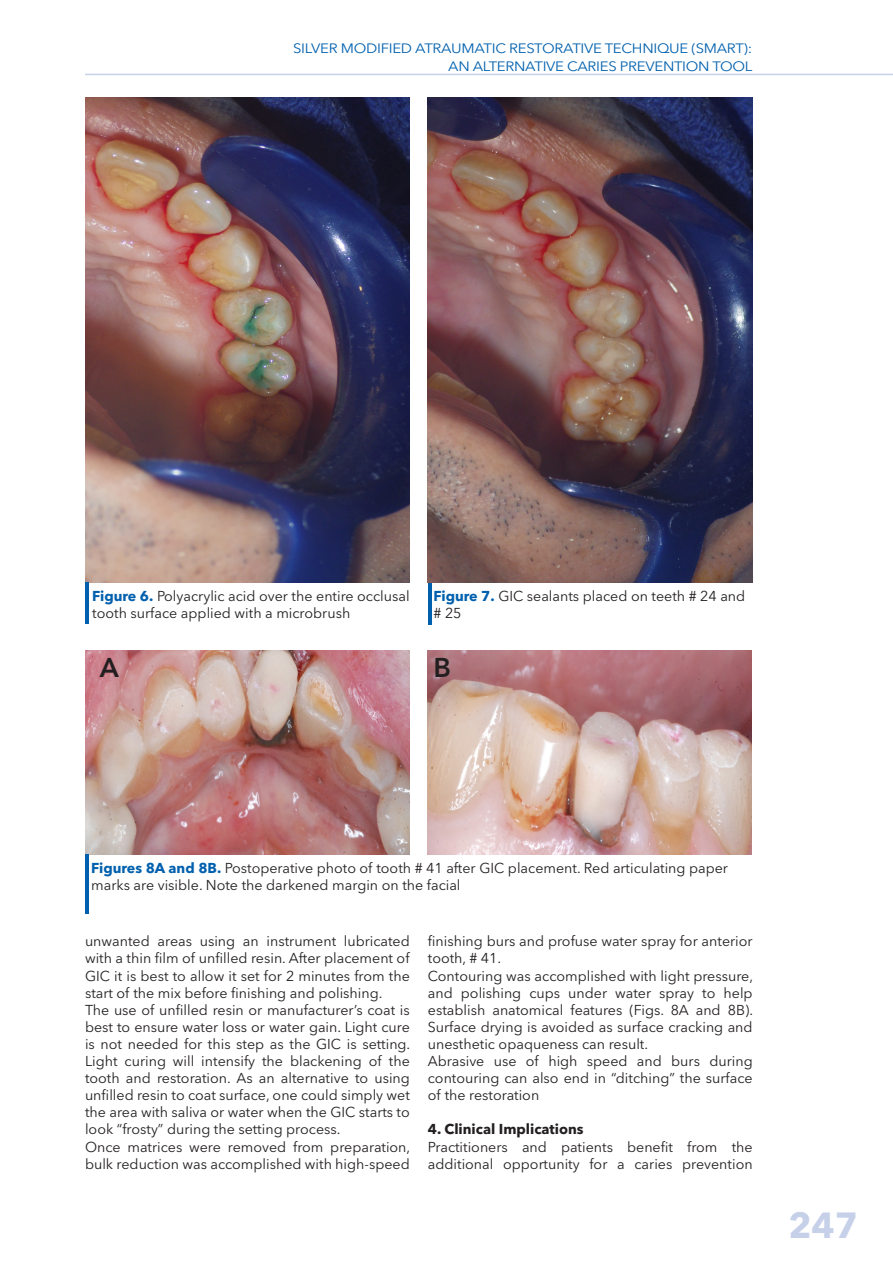
<style>
.page{position:relative;width:893px;height:1263px;background:#fff}
.page>*{position:absolute;margin:0;border:0;box-sizing:border-box;transform-origin:0 0}
.t1{font:700 36px "Avenir Next LT Pro";color:#c7d0e9}
.t2{font:600 27px "Avenir Next LT Pro";color:#231f20}
.Text_plain{font:14.25px/17.1px "Avenir Next LT Pro";color:#231f20;text-align:justify}
.Explicatie_foto{font:14.25px/17.1px "Avenir Next LT Pro";color:#231f20}
.Text_plain-2{font:700 14.25px "Avenir Next LT Pro";color:#231f20}
.t3{font:13.5px/18px "Avenir Next LT Pro";letter-spacing:-.02em;color:#0160ae;text-align:right;scale:1.11 1}
.s1{font-weight:700;color:#0160ae}
</style>
<div class="page">
<hr style="left:85px;top:74px;width:808px;height:1px;background:#c7d0e9">
<img style="left:85px;top:98px;width:325px;height:485px">
<img style="left:428px;top:98px;width:325px;height:485px">
<hr style="left:85px;top:583px;width:4px;height:41px;background:#0160ae">
<hr style="left:428px;top:583px;width:3px;height:41px;background:#0160ae">
<img style="left:86px;top:651px;width:324px;height:204px">
<img style="left:428px;top:651px;width:324px;height:204px">
<hr style="left:85px;top:855px;width:4px;height:59px;background:#0160ae">
<p class="t3" style="left:293px;top:39px;width:415px">SILVER MODIFIED ATRAUMATIC RESTORATIVE TECHNIQUE (SMART):<br>AN ALTERNATIVE CARIES PREVENTION TOOL</p>
<p class="Explicatie_foto" style="left:92px;top:587px;width:319px"><span class="s1">Figure 6.</span> Polyacrylic acid over the entire occlusal tooth surface applied with a microbrush</p>
<p class="Explicatie_foto" style="left:434px;top:587px;width:313px"><span class="s1">Figure 7.</span> GIC sealants placed on teeth # 24 and # 25</p>
<p class="t2" style="left:100px;top:652px;width:21px">A</p>
<p class="t2" style="left:434px;top:652px;width:19px">B</p>
<p class="Explicatie_foto" style="left:91px;top:859px;width:638px"><span class="s1">Figures 8A and 8B.</span> Postoperative photo of tooth # 41 after GIC placement. Red articulating paper marks are visible. Note the darkened margin on the facial</p>
<p class="Text_plain" style="left:85px;top:933px;width:326px">unwanted areas using an instrument lubricated with a thin film of unfilled resin. After placement of GIC it is best to allow it set for 2 minutes from the start of the mix before finishing and polishing.</p>
<p class="Text_plain" style="left:85px;top:1001px;width:327px">The use of unfilled resin or manufacturer’s coat is best to ensure water loss or water gain. Light cure is not needed for this step as the GIC is setting.<br>Light curing will intensify the blackening of the tooth and restoration. As an alternative to using unfilled resin to coat surface, one could simply wet the area with saliva or water when the GIC starts to look “frosty” during the setting process.</p>
<p class="Text_plain" style="left:85px;top:1138px;width:327px">Once matrices were removed from preparation, bulk reduction was accomplished with high-speed</p>
<p class="Text_plain" style="left:428px;top:933px;width:326px">finishing burs and profuse water spray for anterior tooth, # 41.</p>
<p class="Text_plain" style="left:428px;top:967px;width:327px">Contouring was accomplished with light pressure, and polishing cups under water spray to help establish anatomical features (Figs. 8A and 8B).<br>Surface drying is avoided as surface cracking and unesthetic opaqueness can result.</p>
<p class="Text_plain" style="left:428px;top:1052px;width:326px">Abrasive use of high speed and burs during contouring can also end in “ditching” the surface of the restoration</p>
<p class="Text_plain-2" style="left:428px;top:1121px;width:157px">4. Clinical Implications</p>
<p class="Text_plain" style="left:428px;top:1138px;width:326px">Practitioners and patients benefit from the additional opportunity for a caries prevention</p>
<h1 class="t1" style="left:788px;top:1204px;width:71px">247</h1>
</div>
